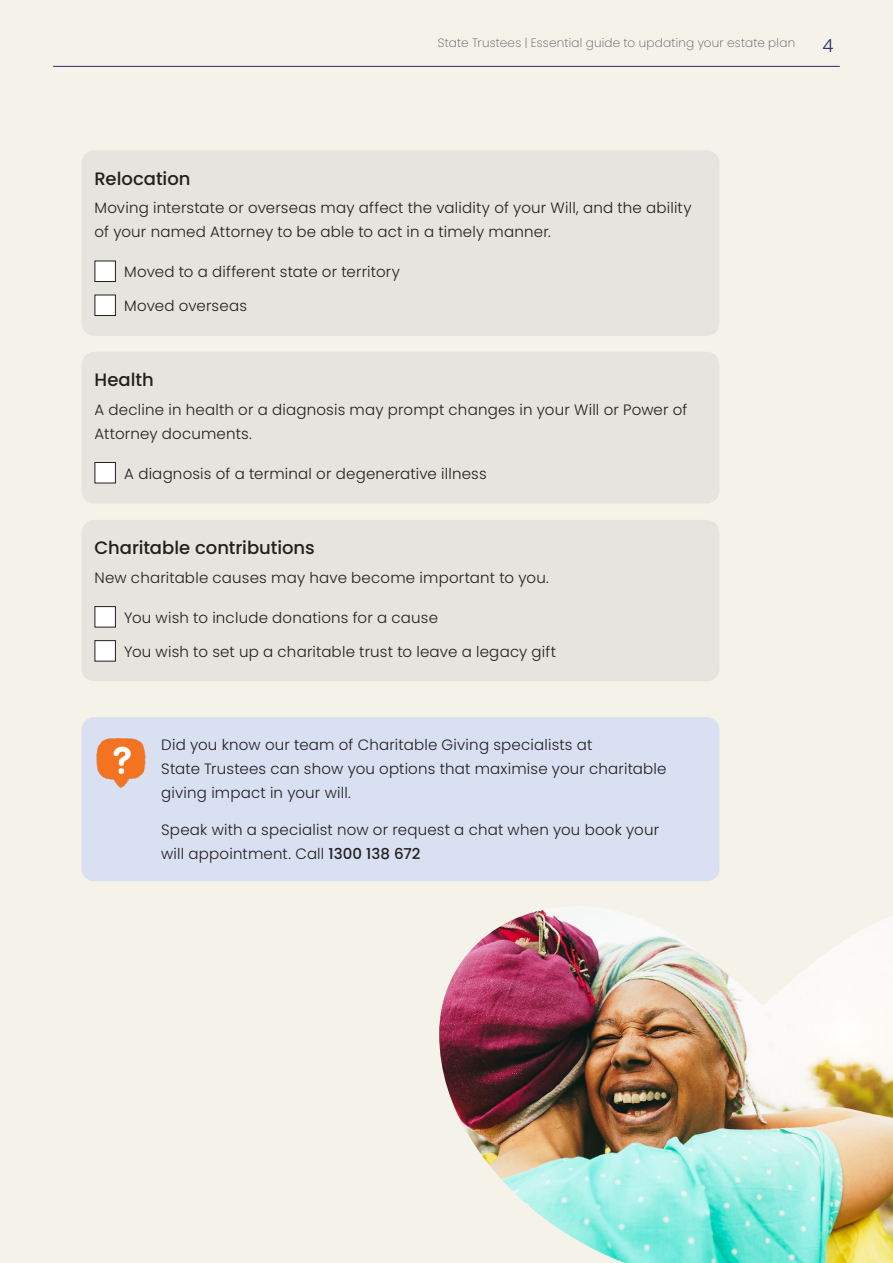
<style>
.page{position:relative;width:893px;height:1263px;background:#f4f2e9}
.page>*{position:absolute;margin:0;border:0;box-sizing:border-box;transform-origin:0 0}
.Headers_-_Paragraph_Black_Small{font:500 18px "Poppins";color:#231f20}
.t1{font:300 18px "Poppins";color:#282c6f}
.Body_Copy{font:300 15px/24px "Poppins";letter-spacing:.015em;color:#231f20}
.t2{font:200 12px "Poppins";letter-spacing:.02em;color:#57585a}
.s1{font-weight:500}
</style>
<div class="page">
<hr style="left:53px;top:66px;width:787px;height:1px;background:#282c6f">
<div style="left:82px;top:717px;width:637px;height:164px;background:#d9e0f1;border-radius:13px"></div>
<div style="left:82px;top:352px;width:637px;height:152px;background:#e5e4df;border-radius:13px"></div>
<div style="left:82px;top:520px;width:637px;height:161px;background:#e5e4df;border-radius:13px"></div>
<div style="left:95px;top:462px;width:20px;height:21px;background:#fff"></div>
<div style="left:95px;top:462px;width:21px;height:21px;border:1px solid #231f20"></div>
<div style="left:95px;top:607px;width:20px;height:20px;background:#fff"></div>
<div style="left:95px;top:606px;width:21px;height:21px;border:1px solid #231f20"></div>
<div style="left:95px;top:641px;width:20px;height:20px;background:#fff"></div>
<div style="left:95px;top:640px;width:21px;height:21px;border:1px solid #231f20"></div>
<img style="left:439px;top:906px;width:454px;height:357px">
<img style="left:96px;top:738px;width:50px;height:50px">
<div style="left:82px;top:150px;width:637px;height:186px;background:#e5e4df;border-radius:13px"></div>
<div style="left:95px;top:261px;width:20px;height:20px;background:#fff"></div>
<div style="left:95px;top:261px;width:21px;height:21px;border:1px solid #231f20"></div>
<div style="left:95px;top:295px;width:20px;height:20px;background:#fff"></div>
<div style="left:95px;top:295px;width:21px;height:21px;border:1px solid #231f20"></div>
<p class="t2" style="left:438px;top:35px;width:359px">State Trustees | Essential guide to updating your estate plan</p>
<p class="t1" style="left:822px;top:35px;width:13px">4</p>
<p class="Headers_-_Paragraph_Black_Small" style="left:95px;top:168px;width:97px">Relocation</p>
<p class="Body_Copy" style="left:95px;top:196px;width:599px">Moving interstate or overseas may affect the validity of your Will, and the ability of your named Attorney to be able to act in a timely manner.</p>
<p class="Body_Copy" style="left:124px;top:260px;width:277px">Moved to a different state or territory</p>
<p class="Body_Copy" style="left:124px;top:294px;width:124px">Moved overseas</p>
<p class="Headers_-_Paragraph_Black_Small" style="left:95px;top:370px;width:61px">Health</p>
<p class="Body_Copy" style="left:95px;top:397px;width:594px">A decline in health or a diagnosis may prompt changes in your Will or Power of<br>Attorney documents.</p>
<p class="Body_Copy" style="left:124px;top:461px;width:364px">A diagnosis of a terminal or degenerative illness</p>
<p class="Headers_-_Paragraph_Black_Small" style="left:95px;top:538px;width:222px">Charitable contributions</p>
<p class="Body_Copy" style="left:95px;top:565px;width:456px">New charitable causes may have become important to you.</p>
<p class="Body_Copy" style="left:124px;top:605px;width:315px">You wish to include donations for a cause</p>
<p class="Body_Copy" style="left:124px;top:639px;width:433px">You wish to set up a charitable trust to leave a legacy gift</p>
<p class="Body_Copy" style="left:161px;top:733px;width:507px">Did you know our team of Charitable Giving specialists at<br>State Trustees can show you options that maximise your charitable giving impact in your will.</p>
<p class="Body_Copy" style="left:161px;top:818px;width:499px">Speak with a specialist now or request a chat when you book your will appointment. Call <span class="s1">1300 138 672</span></p>
</div>
